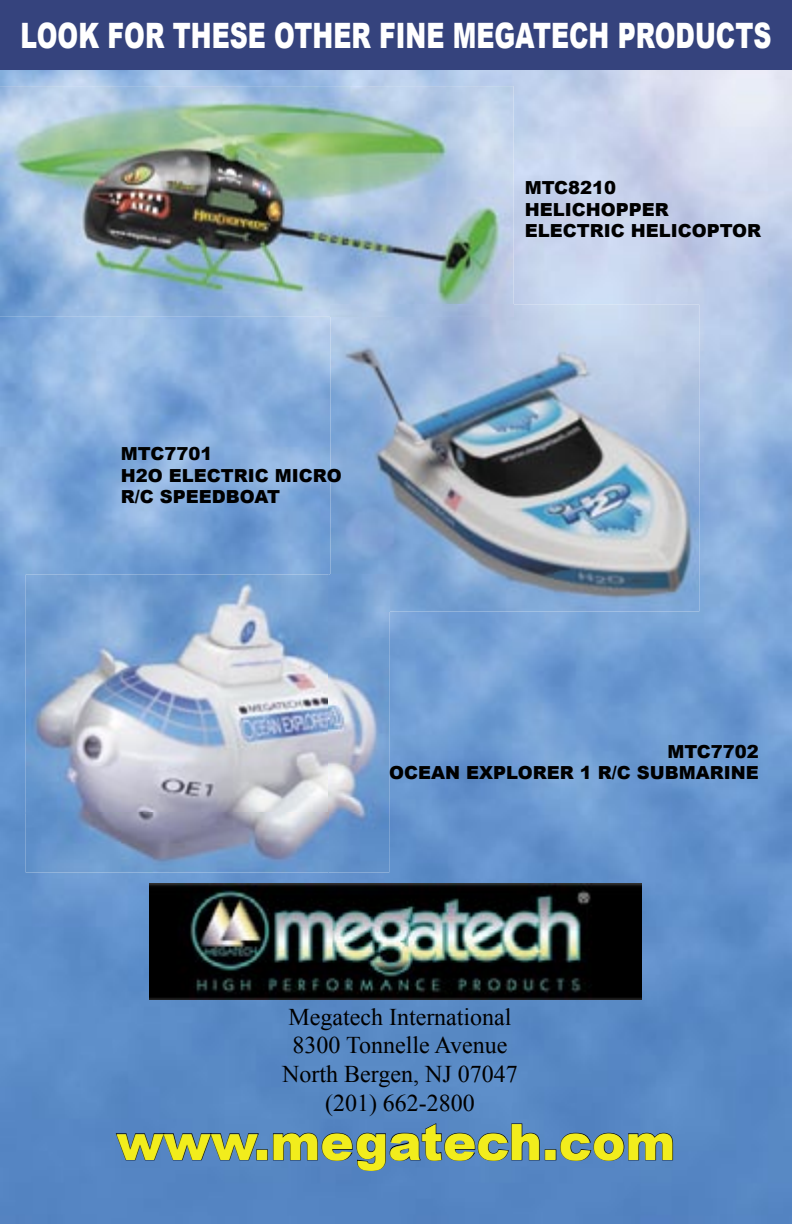
<style>
.page{position:relative;width:792px;height:1224px;background:#fff}
.page>*{position:absolute;margin:0;border:0;box-sizing:border-box;transform-origin:0 0}
.t1{font:900 50px "Arial";color:#f2ed1c}
.t2{font:900 35px "Arial";color:#fff;scale:.71 1}
.t3{font:24px/28.8px "Times New Roman";color:#000;text-align:center}
.t4{font:900 18px/21.6px "Arial";color:#000}
</style>
<div class="page">
<img style="left:0;top:70px;width:792px;height:1154px">
<img style="left:149px;top:883px;width:493px;height:117px">
<img style="left:26px;top:575px;width:363px;height:298px">
<img style="left:330px;top:305px;width:369px;height:306px">
<img style="left:330px;top:575px;width:59px;height:36px">
<div style="left:0;top:0;width:792px;height:70px;background:#35437d"></div>
<img style="left:0;top:86px;width:513px;height:230px">
<img style="left:330px;top:305px;width:183px;height:11px">
<svg style="left:115px;top:1133px;width:145px;height:28px"></svg>
<div style="left:256px;top:1149px;width:12px;height:11px;border:1px solid #000"></div>
<svg style="left:272px;top:1122px;width:268px;height:49px"></svg>
<div style="left:545px;top:1149px;width:11px;height:11px;border:1px solid #000"></div>
<svg style="left:560px;top:1132px;width:114px;height:29px"></svg>
<h2 class="t2" style="left:21px;top:10px;width:1059px">LOOK FOR THESE OTHER FINE MEGATECH PRODUCTS</h2>
<p class="t4" style="left:121px;top:442px;width:222px">MTC7701<br>H2O ELECTRIC MICRO<br>R/C SPEEDBOAT</p>
<p class="t4" style="left:525px;top:176px;width:238px">MTC8210<br>HELICHOPPER<br>ELECTRIC HELICOPTOR</p>
<p class="t4" style="left:389px;top:740px;width:371px;text-align:right">MTC7702<br>OCEAN EXPLORER 1 R/C SUBMARINE</p>
<h3 class="t3" style="left:282px;top:1002px;width:237px">Megatech International<br>8300 Tonnelle Avenue<br>North Bergen, NJ 07047 (201) 662-2800</h3>
<h1 class="t1" style="left:116px;top:1106px;width:561px">www.megatech.com</h1>
</div>
